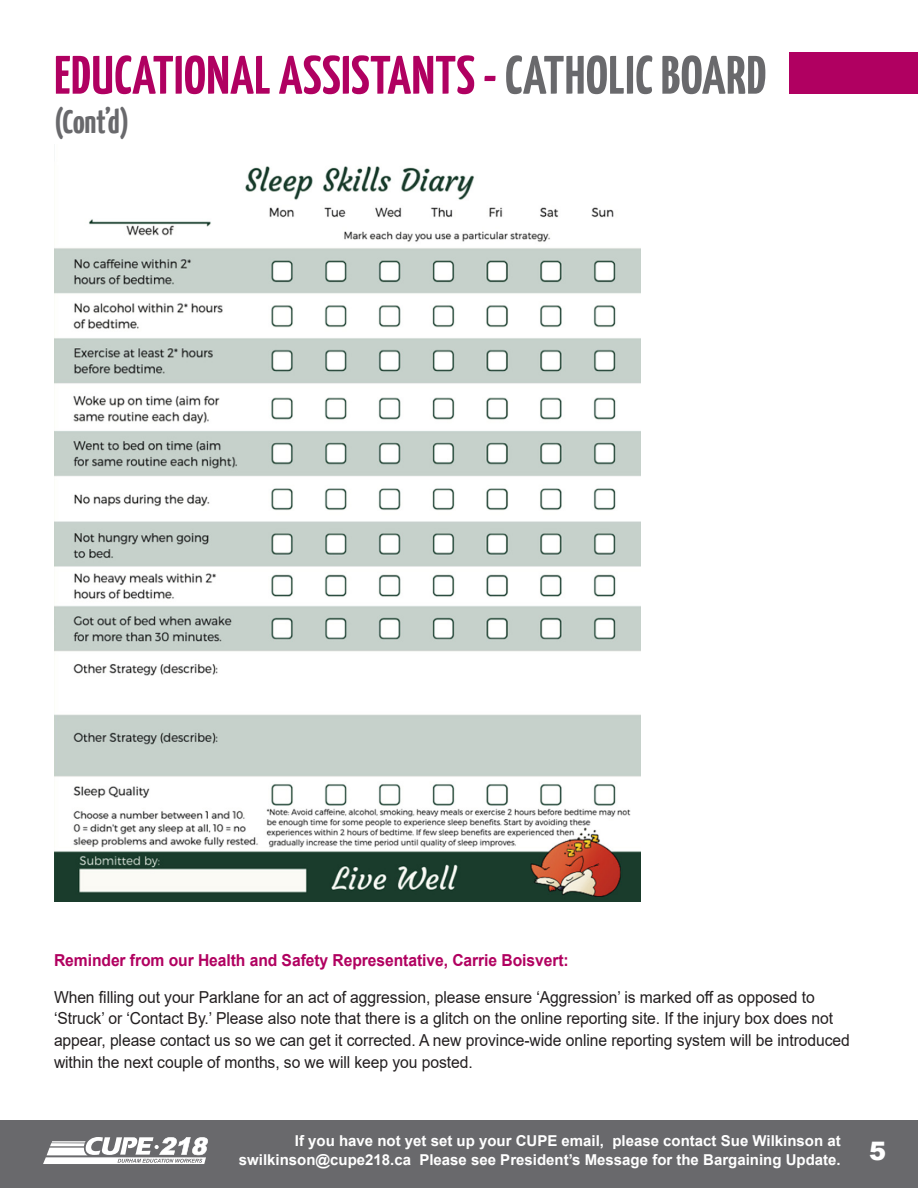
<style>
.page{position:relative;width:918px;height:1188px;background:#fff}
.page>*{position:absolute;margin:0;border:0;box-sizing:border-box;transform-origin:0 0}
.t1{font:700 54px "Yanone Kaffeesatz";letter-spacing:.01em;color:#b00061}
.t2{font:700 33px "Yanone Kaffeesatz";color:#69696c}
.t3{font:16.5px/21.8px "Arial";letter-spacing:-.005em;color:#231f20;scale:.95 1}
.t4{font:700 16.5px "Arial";letter-spacing:-.005em;color:#b10060;scale:.95 1}
.t5{font:700 15px/18.8px "Arial";color:#fff}
.s1{color:#69696c}
</style>
<div class="page">
<div style="left:0;top:1120px;width:918px;height:68px;background:#69696c"></div>
<svg style="left:43px;top:1137px;width:165px;height:27px"></svg>
<img style="left:54px;top:166px;width:586px;height:736px">
<div style="left:789px;top:52px;width:129px;height:42px;background:#b00061"></div>
<p class="t1" style="left:54px;top:42px;width:714px">EDUCATIONAL ASSISTANTS - <span class="s1">CATHOLIC BOARD</span></p>
<p class="t2" style="left:54px;top:102px;width:77px">(Cont’d)</p>
<p class="t4" style="left:54px;top:948px;width:543px">Reminder from our Health and Safety Representative, Carrie Boisvert:</p>
<p class="t3" style="left:54px;top:986px;width:839px">When filling out your Parklane for an act of aggression, please ensure ‘Aggression’ is marked off as opposed to ‘Struck’ or ‘Contact By.’ Please also note that there is a glitch on the online reporting site. If the injury box does not appear, please contact us so we can get it corrected. A new province-wide online reporting system will be introduced within the next couple of months, so we will keep you posted.</p>
<p class="t5" style="left:239px;top:1131px;width:649px;text-indent:56px">If you have not yet set up your CUPE email, please contact Sue Wilkinson at swilkinson@cupe218.ca Please see President’s Message for the Bargaining Update. <sup>5</sup></p>
</div>
